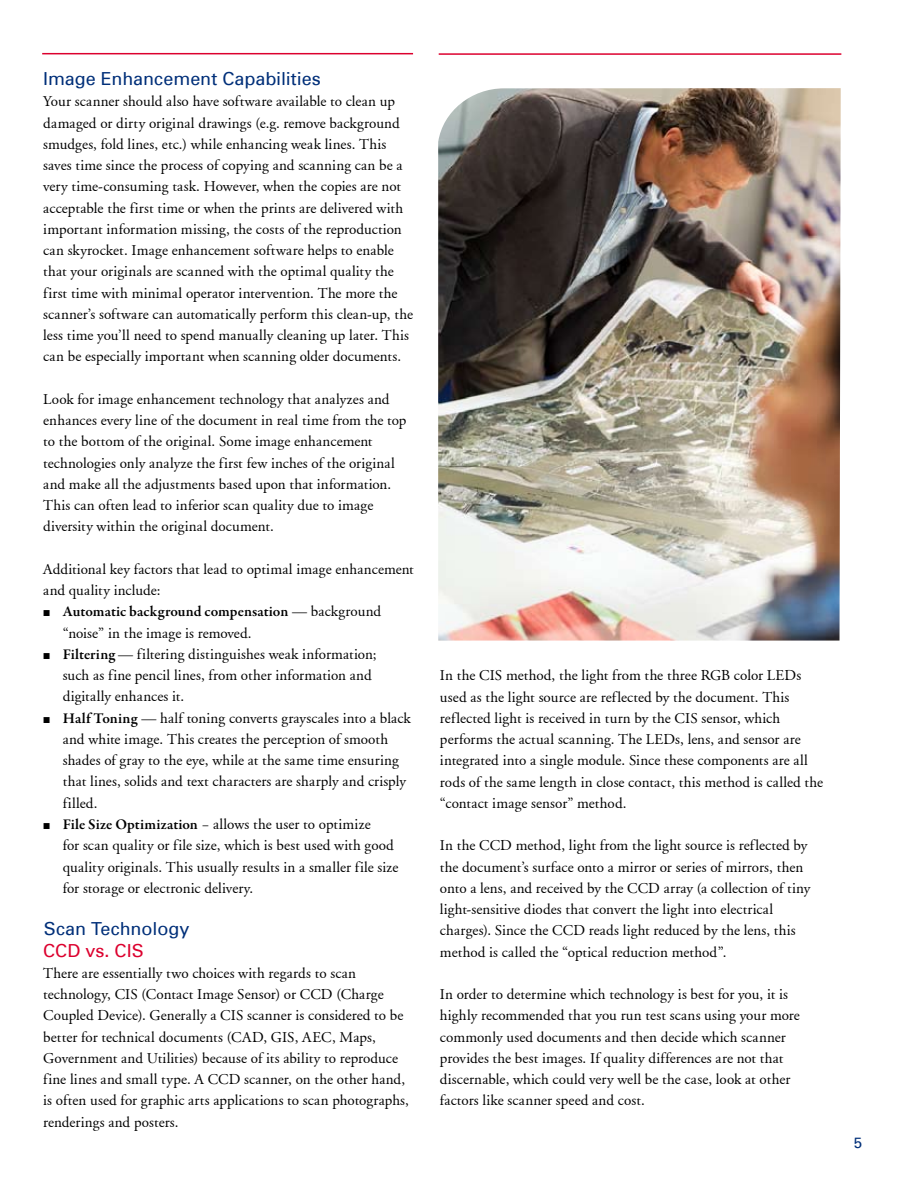
<style>
.page{position:relative;width:918px;height:1188px;background:#fff}
.page>*{position:absolute;margin:0;border:0;box-sizing:border-box;transform-origin:0 0}
.t1{font:18px "Univers 55";letter-spacing:-.005em;color:#002f79}
.t2{font:18px "Univers 55";color:#dc002e}
.t3{font:15px/21.3px "Oce Garamond";letter-spacing:.01em;color:#000}
.t4{font:600 15px "Garamond Premr Pro";color:#000}
.t5{font:15px "Univers 55";color:#002f79}
.s1{font-family:"Oce Garamond";font-weight:400}
.s2{font-family:"Garamond Premr Pro";font-weight:600}
</style>
<div class="page">
<hr style="left:439px;top:53px;width:402px;height:2px;background:#dc002e">
<img style="left:438px;top:88px;width:403px;height:553px">
<hr style="left:42px;top:53px;width:371px;height:1px;background:#dc002e">
<p class="t1" style="left:43px;top:67px;width:279px">Image Enhancement Capabilities</p>
<p class="t3" style="left:43px;top:91px;width:371px">Your scanner should also have software available to clean up damaged or dirty original drawings (e.g. remove background smudges, fold lines, etc.) while enhancing weak lines. This saves time since the process of copying and scanning can be a very time-consuming task. However, when the copies are not acceptable the first time or when the prints are delivered with important information missing, the costs of the reproduction can skyrocket. Image enhancement software helps to enable that your originals are scanned with the optimal quality the first time with minimal operator intervention. The more the scanner’s software can automatically perform this clean-up, the less time you’ll need to spend manually cleaning up later. This can be especially important when scanning older documents.</p>
<p class="t3" style="left:43px;top:388px;width:365px">Look for image enhancement technology that analyzes and enhances every line of the document in real time from the top to the bottom of the original. Some image enhancement technologies only analyze the first few inches of the original and make all the adjustments based upon that information.<br>This can often lead to inferior scan quality due to image diversity within the original document.</p>
<p class="t3" style="left:43px;top:558px;width:372px">Additional key factors that lead to optimal image enhancement and quality include:</p>
<p class="t4" style="left:43px;top:603px;width:339px"><span class="s1">•</span> Automatic background compensation <span class="s1">— background</span></p>
<p class="t3" style="left:63px;top:622px;width:190px">“noise” in the image is removed.</p>
<p class="t3" style="left:63px;top:643px;width:315px;text-indent:-20px">• <span class="s2">Filtering</span> — filtering distinguishes weak information; such as fine pencil lines, from other information and digitally enhances it.</p>
<p class="t3" style="left:63px;top:707px;width:350px;text-indent:-20px">• <span class="s2">Half Toning</span> — half toning converts grayscales into a black and white image. This creates the perception of smooth shades of gray to the eye, while at the same time ensuring that lines, solids and text characters are sharply and crisply filled.</p>
<p class="t3" style="left:63px;top:813px;width:337px;text-indent:-20px">• <span class="s2">File Size Optimization</span> – allows the user to optimize<br>for scan quality or file size, which is best used with good quality originals. This usually results in a smaller file size for storage or electronic delivery.</p>
<p class="t1" style="left:44px;top:918px;width:147px">Scan Technology</p>
<p class="t2" style="left:43px;top:939px;width:102px">CCD vs. CIS</p>
<p class="t3" style="left:43px;top:962px;width:367px">There are essentially two choices with regards to scan technology, CIS (Contact Image Sensor) or CCD (Charge Coupled Device). Generally a CIS scanner is considered to be better for technical documents (CAD, GIS, AEC, Maps, Government and Utilities) because of its ability to reproduce fine lines and small type. A CCD scanner, on the other hand, is often used for graphic arts applications to scan photographs, renderings and posters.</p>
<p class="t3" style="left:440px;top:665px;width:385px">In the CIS method, the light from the three RGB color LEDs used as the light source are reflected by the document. This reflected light is received in turn by the CIS sensor, which performs the actual scanning. The LEDs, lens, and sensor are integrated into a single module. Since these components are all rods of the same length in close contact, this method is called the “contact image sensor” method.</p>
<p class="t3" style="left:440px;top:835px;width:372px">In the CCD method, light from the light source is reflected by the document’s surface onto a mirror or series of mirrors, then onto a lens, and received by the CCD array (a collection of tiny light-sensitive diodes that convert the light into electrical charges). Since the CCD reads light reduced by the lens, this method is called the “optical reduction method”.</p>
<p class="t3" style="left:440px;top:984px;width:361px">In order to determine which technology is best for you, it is highly recommended that you run test scans using your more commonly used documents and then decide which scanner provides the best images. If quality differences are not that discernable, which could very well be the case, look at other factors like scanner speed and cost.</p>
<p class="t5" style="left:854px;top:1133px;width:10px">5</p>
</div>
